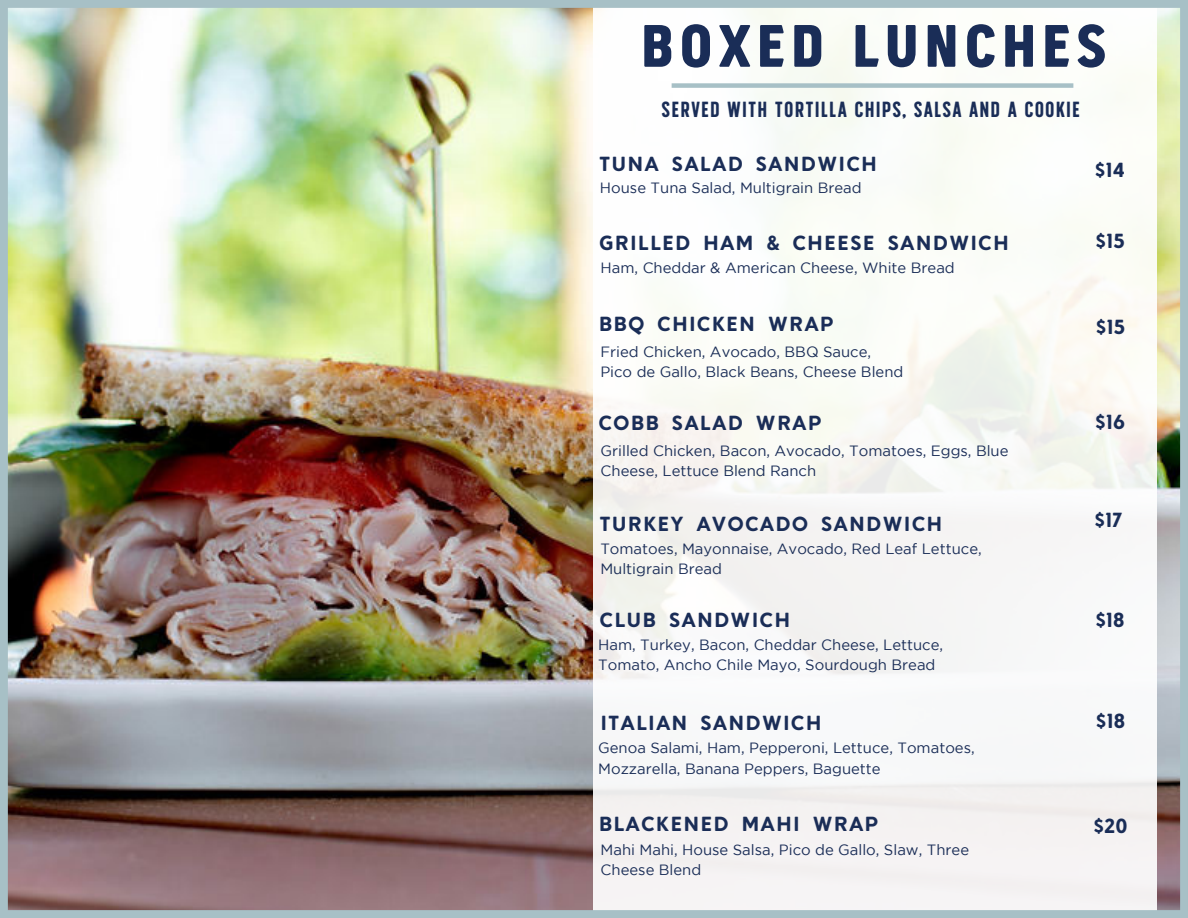
<style>
.page{position:relative;width:1188px;height:918px;background:#fff}
.page>*{position:absolute;margin:0;border:0;box-sizing:border-box;transform-origin:0 0}
.t1{font:59.7px "SS Grey Hood Four";letter-spacing:.1em;color:#1a2d57}
.t2{font:21.9px "SS Nickson Six";letter-spacing:.05em;color:#1a2d57}
.t3{font:20.4px "SS Grey Hood Two";letter-spacing:.05em;color:#1a2d57}
.t4{font:14.85px/20.2px "Gotham";color:#1a2d57}
</style>
<div class="page">
<img style="left:8px;top:8px;width:1172px;height:902px">
<div style="left:1180px;top:0;width:8px;height:918px;background:#a7c0c6"></div>
<div style="left:0;top:0;width:8px;height:918px;background:#a7c0c6"></div>
<div style="left:593px;top:0;width:564px;height:918px;background:#f8f9f7"></div>
<div style="left:0;top:0;width:1188px;height:8px;background:#a7c0c6"></div>
<div style="left:0;top:910px;width:1188px;height:8px;background:#a7c0c6"></div>
<div style="left:672px;top:83px;width:401px;height:5px;background:#a7c0c6"></div>
<p class="t1" style="left:641px;top:19px;width:467px">BOXED LUNCHES</p>
<p class="t2" style="left:662px;top:96px;width:420px">SERVED WITH TORTILLA CHIPS, SALSA AND A COOKIE</p>
<p class="t3" style="left:599px;top:156px;width:279px">TUNA SALAD SANDWICH</p>
<p class="t3" style="left:1095px;top:161px;width:32px">$14</p>
<p class="t4" style="left:600px;top:179px;width:263px">House Tuna Salad, Multigrain Bread</p>
<p class="t3" style="left:599px;top:235px;width:411px">GRILLED HAM &amp; CHEESE SANDWICH</p>
<p class="t3" style="left:1096px;top:233px;width:31px">$15</p>
<p class="t4" style="left:601px;top:259px;width:356px">Ham, Cheddar &amp; American Cheese, White Bread</p>
<p class="t3" style="left:599px;top:315px;width:236px">BBQ CHICKEN WRAP</p>
<p class="t3" style="left:1096px;top:319px;width:31px">$15</p>
<p class="t4" style="left:600px;top:343px;width:272px">Fried Chicken, Avocado, BBQ Sauce,</p>
<p class="t4" style="left:600px;top:363px;width:305px">Pico de Gallo, Black Beans, Cheese Blend</p>
<p class="t3" style="left:598px;top:415px;width:225px">COBB SALAD WRAP</p>
<p class="t3" style="left:1095px;top:414px;width:31px">$16</p>
<p class="t4" style="left:601px;top:441px;width:409px">Grilled Chicken, Bacon, Avocado, Tomatoes, Eggs, Blue<br>Cheese, Lettuce Blend Ranch</p>
<p class="t3" style="left:600px;top:515px;width:344px">TURKEY AVOCADO SANDWICH</p>
<p class="t3" style="left:1095px;top:512px;width:29px">$17</p>
<p class="t4" style="left:600px;top:540px;width:383px">Tomatoes, Mayonnaise, Avocado, Red Leaf Lettuce,<br>Multigrain Bread</p>
<p class="t3" style="left:600px;top:612px;width:192px">CLUB SANDWICH</p>
<p class="t3" style="left:1095px;top:612px;width:31px">$18</p>
<p class="t4" style="left:598px;top:636px;width:346px">Ham, Turkey, Bacon, Cheddar Cheese, Lettuce,</p>
<p class="t4" style="left:598px;top:656px;width:339px">Tomato, Ancho Chile Mayo, Sourdough Bread</p>
<p class="t3" style="left:600px;top:714px;width:223px">ITALIAN SANDWICH</p>
<p class="t4" style="left:598px;top:739px;width:378px">Genoa Salami, Ham, Pepperoni, Lettuce, Tomatoes,<br>Mozzarella, Banana Peppers, Baguette</p>
<p class="t3" style="left:599px;top:816px;width:281px">BLACKENED MAHI WRAP</p>
<p class="t4" style="left:601px;top:841px;width:370px">Mahi Mahi, House Salsa, Pico de Gallo, Slaw, Three<br>Cheese Blend</p>
<p class="t3" style="left:1096px;top:713px;width:31px">$18</p>
<p class="t3" style="left:1093px;top:818px;width:36px">$20</p>
</div>
